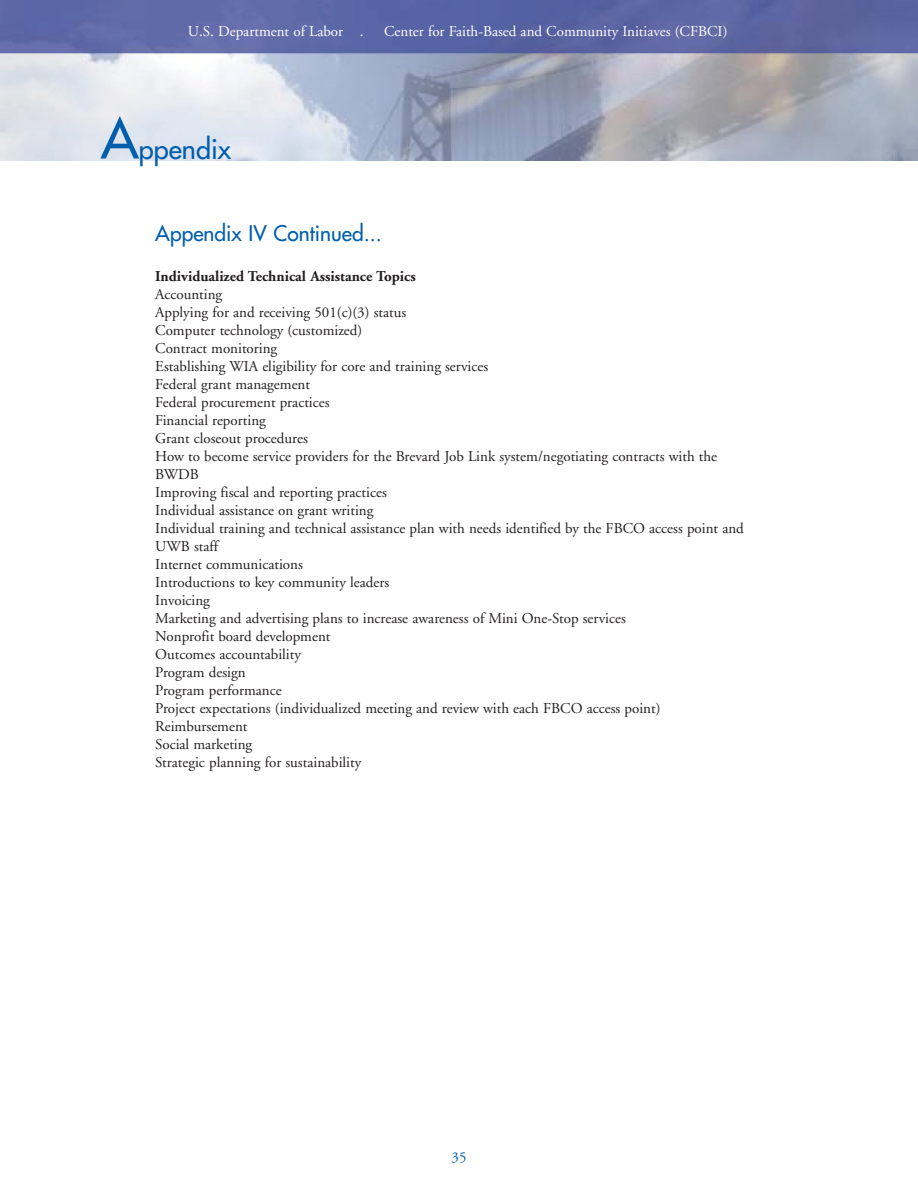
<style>
.page{position:relative;width:918px;height:1188px;background:#fff}
.page>*{position:absolute;margin:0;border:0;box-sizing:border-box;transform-origin:0 0}
.t1{font:27px "Futura";color:#005ead}
.t2{font:21px "Futura";color:#005ead}
.t3{font:15px/18px "Adobe Garamond";color:#231f20}
.t4{font:15px "Adobe Garamond";color:#fff}
.t5{font:700 15px "Adobe Garamond";color:#231f20}
.t6{font:15px "Adobe Garamond";color:#005ead}
.s1{font-size:54px}
</style>
<div class="page">
<img style="left:0;top:0;width:918px;height:160px">
<p class="t4" style="left:188px;top:25px;width:177px">U.S. Department of Labor .</p>
<p class="t4" style="left:384px;top:25px;width:345px">Center for Faith-Based and Community Initiaves (CFBCI)</p>
<h1 class="t1" style="left:101px;top:134px;width:132px"><span class="s1">A</span>ppendix</h1>
<h2 class="t2" style="left:155px;top:223px;width:228px">Appendix IV Continued...</h2>
<p class="t5" style="left:155px;top:270px;width:262px">Individualized Technical Assistance Topics</p>
<p class="t3" style="left:155px;top:286px;width:590px">Accounting<br>Applying for and receiving 501(c)(3) status<br>Computer technology (customized)<br>Contract monitoring<br>Establishing WIA eligibility for core and training services<br>Federal grant management<br>Federal procurement practices<br>Financial reporting<br>Grant closeout procedures<br>How to become service providers for the Brevard Job Link system/negotiating contracts with the BWDB<br>Improving fiscal and reporting practices<br>Individual assistance on grant writing<br>Individual training and technical assistance plan with needs identified by the FBCO access point and UWB staff<br>Internet communications<br>Introductions to key community leaders<br>Invoicing<br>Marketing and advertising plans to increase awareness of Mini One-Stop services<br>Nonprofit board development<br>Outcomes accountability<br>Program design<br>Program performance<br>Project expectations (individualized meeting and review with each FBCO access point)<br>Reimbursement<br>Social marketing<br>Strategic planning for sustainability</p>
<p class="t6" style="left:452px;top:1151px;width:16px">35</p>
</div>
